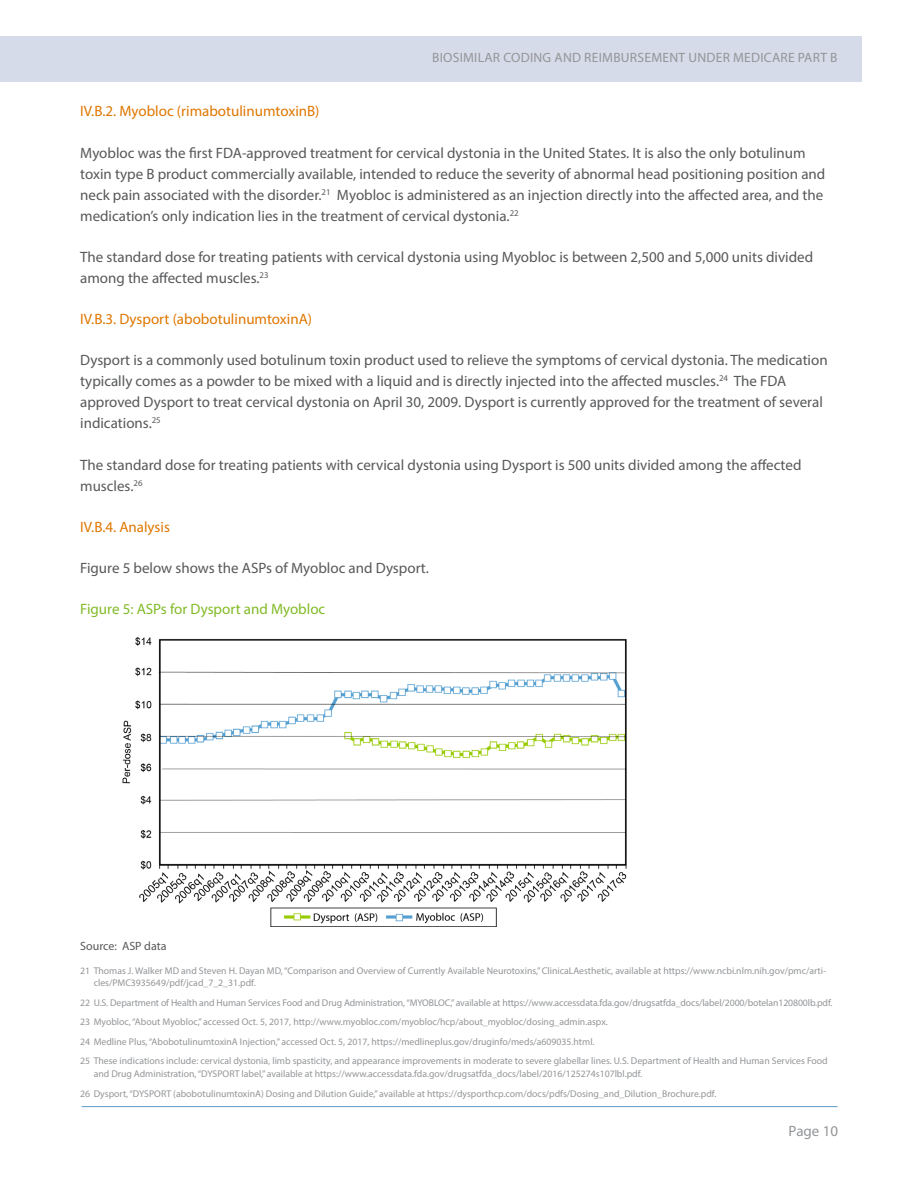
<style>
.page{position:relative;width:918px;height:1188px;background:#fff}
.page>*{position:absolute;margin:0;border:0;box-sizing:border-box;transform-origin:0 0}
.Body_Text_-_Left{font:15px/21px "Myriad Pro";color:#57585a}
.Body_Text_-_Left-2{font:15px "Myriad Pro";color:#df7700}
.Body_Text_-_Left-3{font:15px "Myriad Pro";color:#82bb27}
.t1{font:15px "Myriad Pro";color:#939598}
.t2{font:13.5px "Myriad Pro";letter-spacing:.02em;color:#939598}
.Body_Text_-_Left-4{font:12px "Myriad Pro";color:#57585a}
.Footnotes{font:9.75px/12.8px "Myriad Pro";color:#939598}
</style>
<div class="page">
<div style="left:0;top:37px;width:862px;height:45px;background:#d5dbe8"></div>
<hr style="left:82px;top:1106px;width:756px;height:1px;background:#5c9bc5">
<img style="left:122px;top:637px;width:505px;height:289px">
<h2 class="t2" style="left:432px;top:49px;width:407px">BIOSIMILAR CODING AND REIMBURSEMENT UNDER MEDICARE PART B</h2>
<p class="Body_Text_-_Left-2" style="left:80px;top:102px;width:241px">IV.B.2. Myobloc (rimabotulinumtoxinB)</p>
<p class="Body_Text_-_Left" style="left:80px;top:142px;width:747px">Myobloc was the first FDA-approved treatment for cervical dystonia in the United States. It is also the only botulinum toxin type B product commercially available, intended to reduce the severity of abnormal head positioning position and neck pain associated with the disorder.<sup>21</sup> Myobloc is administered as an injection directly into the affected area, and the medication’s only indication lies in the treatment of cervical dystonia.<sup>22</sup></p>
<p class="Body_Text_-_Left" style="left:80px;top:246px;width:735px">The standard dose for treating patients with cervical dystonia using Myobloc is between 2,500 and 5,000 units divided among the affected muscles.<sup>23</sup></p>
<p class="Body_Text_-_Left-2" style="left:80px;top:310px;width:233px">IV.B.3. Dysport (abobotulinumtoxinA)</p>
<p class="Body_Text_-_Left" style="left:80px;top:349px;width:749px">Dysport is a commonly used botulinum toxin product used to relieve the symptoms of cervical dystonia. The medication typically comes as a powder to be mixed with a liquid and is directly injected into the affected muscles.<sup>24</sup> The FDA approved Dysport to treat cervical dystonia on April 30, 2009. Dysport is currently approved for the treatment of several indications.<sup>25</sup></p>
<p class="Body_Text_-_Left" style="left:80px;top:454px;width:723px">The standard dose for treating patients with cervical dystonia using Dysport is 500 units divided among the affected muscles.<sup>26</sup></p>
<p class="Body_Text_-_Left-2" style="left:80px;top:517px;width:91px">IV.B.4. Analysis</p>
<p class="Body_Text_-_Left" style="left:80px;top:557px;width:350px">Figure 5 below shows the ASPs of Myobloc and Dysport.</p>
<p class="Body_Text_-_Left-3" style="left:80px;top:600px;width:247px">Figure 5: ASPs for Dysport and Myobloc</p>
<p class="Body_Text_-_Left-4" style="left:80px;top:939px;width:88px">Source: ASP data</p>
<p class="Footnotes" style="left:94px;top:964px;width:734px;text-indent:-13px">21 Thomas J. Walker MD and Steven H. Dayan MD, “Comparison and Overview of Currently Available Neurotoxins,” ClinicaLAesthetic, available at https://www.ncbi.nlm.nih.gov/pmc/arti&shy;cles/PMC3935649/pdf/jcad_7_2_31.pdf.</p>
<p class="Footnotes" style="left:80px;top:996px;width:754px">22 U.S. Department of Health and Human Services Food and Drug Administration, “MYOBLOC,” available at https://www.accessdata.fda.gov/drugsatfda_docs/label/2000/botelan120800lb.pdf.</p>
<p class="Footnotes" style="left:80px;top:1015px;width:529px">23 Myobloc, “About Myobloc,” accessed Oct. 5, 2017, http://www.myobloc.com/myobloc/hcp/about_myobloc/dosing_admin.aspx.</p>
<p class="Footnotes" style="left:80px;top:1035px;width:516px">24 Medline Plus, “AbobotulinumtoxinA Injection,” accessed Oct. 5, 2017, https://medlineplus.gov/druginfo/meds/a609035.html.</p>
<p class="Footnotes" style="left:94px;top:1054px;width:736px;text-indent:-14px">25 These indications include: cervical dystonia, limb spasticity, and appearance improvements in moderate to severe glabellar lines. U.S. Department of Health and Human Services Food and Drug Administration, “DYSPORT label,” available at https://www.accessdata.fda.gov/drugsatfda_docs/label/2016/125274s107lbl.pdf.</p>
<p class="Footnotes" style="left:80px;top:1087px;width:638px">26 Dysport, “DYSPORT (abobotulinumtoxinA) Dosing and Dilution Guide,” available at https://dysporthcp.com/docs/pdfs/Dosing_and_Dilution_Brochure.pdf.</p>
<h1 class="t1" style="left:788px;top:1122px;width:51px">Page 10</h1>
</div>
